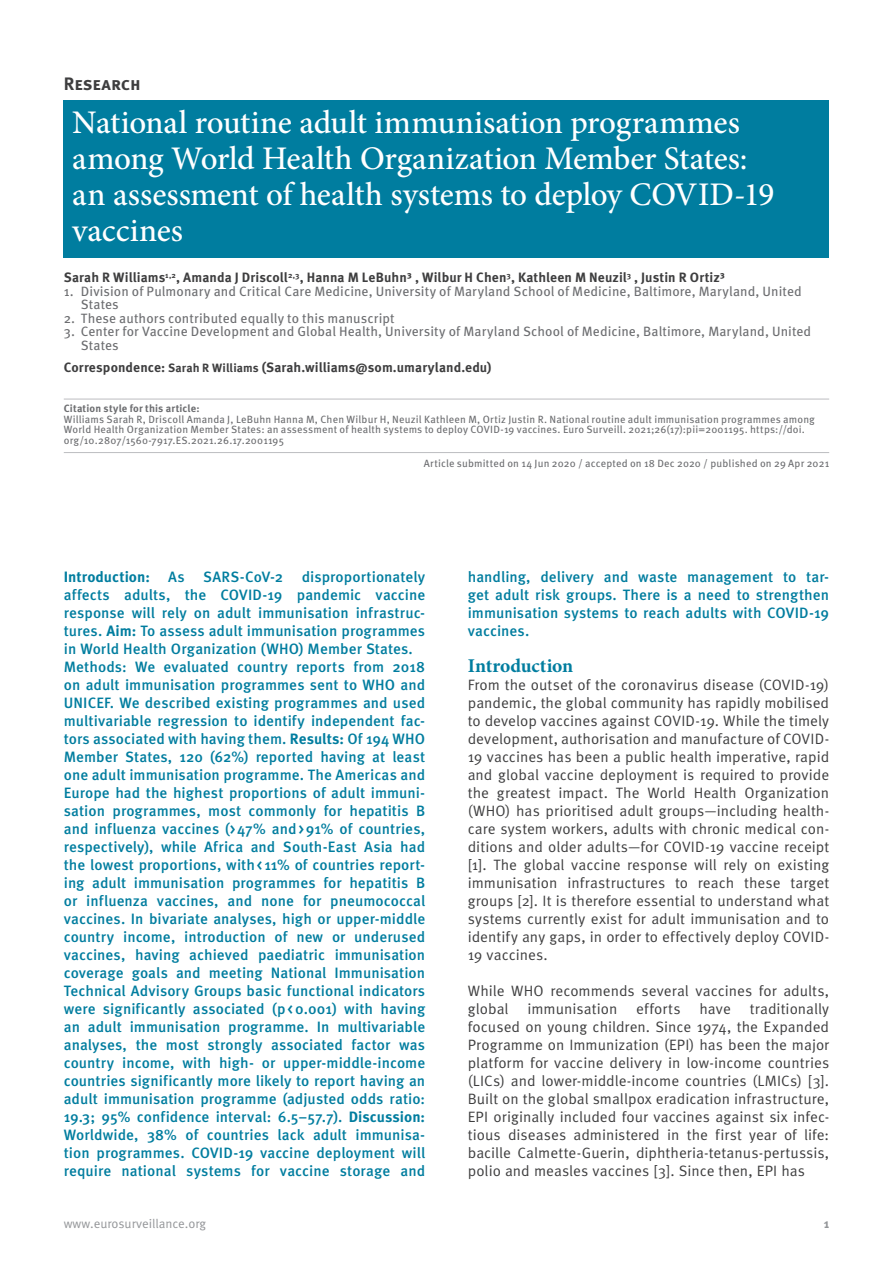
<style>
.page{position:relative;width:893px;height:1263px;background:#fff}
.page>*{position:absolute;margin:0;border:0;box-sizing:border-box;transform-origin:0 0}
.t1{font:500 33px/36px "Minion Pro";letter-spacing:-.01em;color:#fff}
.t2{font:700 19.5px "Minion Pro";letter-spacing:-.005em;color:#007d9f}
.t3{font:700 18px "Meta Pro";letter-spacing:-.005em;color:#3e3e3f}
.t4{font:500 15px/18px "Meta Pro";letter-spacing:.005em;color:#007d9f}
.t5{font:15px/18px "Meta Pro";color:#3e3e3f;text-align:justify}
.t6{font:15px "Meta Pro";letter-spacing:.02em;color:#3e3e3f}
.t7{font:13.5px/13.5px "Meta Pro";letter-spacing:.005em;color:#6c6d70}
.t8{font:700 13.5px "Meta Pro";letter-spacing:.005em;color:#3e3e3f}
.t9{font:12.75px "Meta Pro";color:#939598}
.t10{font:700 12.75px "Meta Pro";color:#939598}
.t11{font:10.5px/10.5px "Meta Pro";letter-spacing:.015em;color:#6c6d70}
.t12{font:700 10.5px "Meta Pro";letter-spacing:.015em;color:#6c6d70}
.s1{font-size:12px}
.s2{font-weight:700}
</style>
<div class="page">
<hr style="left:64px;top:399px;width:765px;height:1px;background:#bcbdc0">
<hr style="left:64px;top:452px;width:765px;height:1px;background:#bcbdc0">
<div style="left:64px;top:100px;width:765px;height:158px;background:#007d9f"></div>
<p class="t3" style="left:64px;top:72px;width:79px">Research</p>
<h1 class="t1" style="left:72px;top:104px;width:703px">National routine adult immunisation programmes among World Health Organization Member States: an assessment of health systems to deploy COVID-19 vaccines</h1>
<p class="t8" style="left:64px;top:269px;width:662px">Sarah R Williams<sup>1,2</sup>, Amanda J Driscoll<sup>2,3</sup>, Hanna M LeBuhn³ , Wilbur H Chen<sup>3</sup>, Kathleen M Neuzil<sup>3</sup> , Justin R Ortiz³</p>
<p class="t7" style="left:81px;top:285px;width:722px;text-indent:-17px">1. Division of Pulmonary and Critical Care Medicine, University of Maryland School of Medicine, Baltimore, Maryland, United<br>States</p>
<p class="t7" style="left:64px;top:312px;width:332px">2. These authors contributed equally to this manuscript</p>
<p class="t7" style="left:81px;top:325px;width:732px;text-indent:-17px">3. Center for Vaccine Development and Global Health, University of Maryland School of Medicine, Baltimore, Maryland, United<br>States</p>
<p class="t8" style="left:64px;top:359px;width:429px">Correspondence: <span class="s1">Sarah R Williams</span> (Sarah.williams@som.umaryland.edu)</p>
<p class="t12" style="left:64px;top:402px;width:137px">Citation style for this article:</p>
<p class="t11" style="left:64px;top:414px;width:753px">Williams Sarah R, Driscoll Amanda J, LeBuhn Hanna M, Chen Wilbur H, Neuzil Kathleen M, Ortiz Justin R. National routine adult immunisation programmes among<br>World Health Organization Member States: an assessment of health systems to deploy COVID-19 vaccines. Euro Surveill. 2021;26(17):pii=2001195. https://doi. org/10.2807/1560-7917.ES.2021.26.17.2001195</p>
<p class="t11" style="left:424px;top:458px;width:407px">Article submitted on 14 Jun 2020 / accepted on 18 Dec 2020 / published on 29 Apr 2021</p>
<p class="t4" style="left:64px;top:568px;width:363px"><span class="s2">Introduction:</span> As SARS-CoV-2 disproportionately affects adults, the COVID-19 pandemic vaccine response will rely on adult immunisation infrastruc&shy;tures. <span class="s2">Aim:</span> To assess adult immunisation programmes in World Health Organization (WHO) Member States.<br>Methods: We evaluated country reports from 2018 on adult immunisation programmes sent to WHO and UNICEF. We described existing programmes and used multivariable regression to identify independent fac&shy;tors associated with having them. <span class="s2">Results:</span> Of 194 WHO Member States, 120 (62%) reported having at least one adult immunisation programme. The Americas and Europe had the highest proportions of adult immuni&shy;sation programmes, most commonly for hepatitis B and influenza vaccines (&gt;47% and&gt;91% of countries, respectively), while Africa and South-East Asia had the lowest proportions, with&lt; 11% of countries report&shy;ing adult immunisation programmes for hepatitis B or influenza vaccines, and none for pneumococcal vaccines. In bivariate analyses, high or upper-middle country income, introduction of new or underused vaccines, having achieved paediatric immunisation coverage goals and meeting National Immunisation Technical Advisory Groups basic functional indicators were significantly associated (p&lt;0.001) with having an adult immunisation programme. In multivariable analyses, the most strongly associated factor was country income, with high- or upper-middle-income countries significantly more likely to report having an adult immunisation programme (adjusted odds ratio:<br>19.3; 95% confidence interval: 6.5–57.7). <span class="s2">Discussion:<br></span>Worldwide, 38% of countries lack adult immunisa&shy;tion programmes. COVID-19 vaccine deployment will require national systems for vaccine storage and</p>
<p class="t4" style="left:468px;top:568px;width:363px;text-align:justify">handling, delivery and waste management to tar&shy;get adult risk groups. There is a need to strengthen immunisation systems to reach adults with COVID-19 vaccines.</p>
<h2 class="t2" style="left:468px;top:652px;width:107px">Introduction</h2>
<p class="t5" style="left:468px;top:676px;width:363px">From the outset of the coronavirus disease (COVID-19) pandemic, the global community has rapidly mobilised to develop vaccines against COVID-19. While the timely development, authorisation and manufacture of COVID-19 vaccines has been a public health imperative, rapid and global vaccine deployment is required to provide the greatest impact. The World Health Organization (WHO) has prioritised adult groups—including health&shy;care system workers, adults with chronic medical con&shy;ditions and older adults—for COVID-19 vaccine receipt [1]. The global vaccine response will rely on existing immunisation infrastructures to reach these target groups [2]. It is therefore essential to understand what systems currently exist for adult immunisation and to identify any gaps, in order to effectively deploy COVID-19 vaccines.</p>
<p class="t5" style="left:468px;top:982px;width:363px">While WHO recommends several vaccines for adults, global</p>
<p class="t5" style="left:527px;top:1000px;width:91px">immunisation</p>
<p class="t6" style="left:636px;top:999px;width:46px">efforts</p>
<p class="t5" style="left:699px;top:1000px;width:33px">have</p>
<p class="t5" style="left:468px;top:1000px;width:363px;text-indent:282px">traditionally focused on young children. Since 1974, the Expanded Programme on Immunization (EPI) has been the major platform for vaccine delivery in low-income countries (LICs) and lower-middle-income countries (LMICs) [3].<br>Built on the global smallpox eradication infrastructure, EPI originally included four vaccines against six infec&shy;tious diseases administered in the first year of life: bacille Calmette-Guerin, diphtheria-tetanus-pertussis, polio and measles vaccines [3]. Since then, EPI has</p>
<p class="t9" style="left:64px;top:1215px;width:144px">www.eurosurveillance.org</p>
<p class="t10" style="left:824px;top:1215px;width:7px">1</p>
</div>
